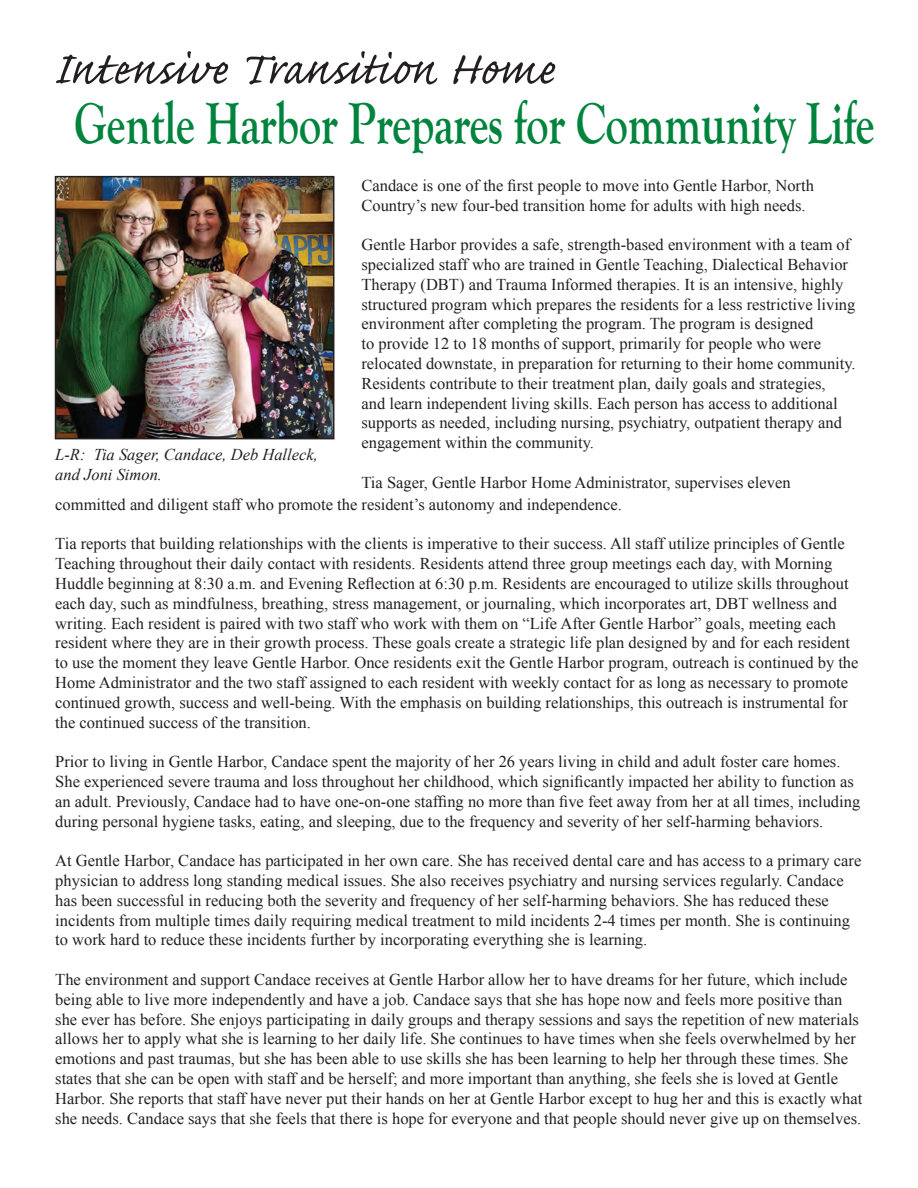
<style>
.page{position:relative;width:918px;height:1188px;background:#fff}
.page>*{position:absolute;margin:0;border:0;box-sizing:border-box;transform-origin:0 0}
.t1{font:700 60px "Goudy Old Style T";letter-spacing:-.01em;color:#00843d;scale:.75 1}
.t2{font:59.4px "Caflisch Script Pro";color:#231f20}
.t3{font:16.5px/19.8px "Times New Roman";color:#231f20}
.t4{font:italic 16.5px/19.8px "Times New Roman";color:#231f20}
</style>
<div class="page">
<img style="left:58px;top:179px;width:273px;height:257px">
<div style="left:55px;top:176px;width:279px;height:263px;border:2px solid #231f20"></div>
<p class="t2" style="left:53px;top:38px;width:501px">Intensive Transition Home</p>
<p class="t1" style="left:74px;top:90px;width:1069px">Gentle Harbor Prepares for Community Life</p>
<p class="t3" style="left:361px;top:175px;width:454px">Candace is one of the first people to move into Gentle Harbor, North<br>Country’s new four-bed transition home for adults with high needs.</p>
<p class="t3" style="left:361px;top:235px;width:496px">Gentle Harbor provides a safe, strength-based environment with a team of specialized staff who are trained in Gentle Teaching, Dialectical Behavior Therapy (DBT) and Trauma Informed therapies. It is an intensive, highly structured program which prepares the residents for a less restrictive living environment after completing the program. The program is designed<br>to provide 12 to 18 months of support, primarily for people who were relocated downstate, in preparation for returning to their home community.</p>
<p class="t3" style="left:361px;top:373px;width:482px">Residents contribute to their treatment plan, daily goals and strategies, and learn independent living skills. Each person has access to additional supports as needed, including nursing, psychiatry, outpatient therapy and engagement within the community.</p>
<p class="t3" style="left:55px;top:471px;width:737px;line-height:21.9px;text-indent:306px">Tia Sager, Gentle Harbor Home Administrator, supervises eleven committed and diligent staff who promote the resident’s autonomy and independence.</p>
<p class="t3" style="left:55px;top:534px;width:805px">Tia reports that building relationships with the clients is imperative to their success. All staff utilize principles of Gentle Teaching throughout their daily contact with residents. Residents attend three group meetings each day, with Morning Huddle beginning at 8:30 a.m. and Evening Reflection at 6:30 p.m. Residents are encouraged to utilize skills throughout each day, such as mindfulness, breathing, stress management, or journaling, which incorporates art, DBT wellness and writing. Each resident is paired with two staff who work with them on “Life After Gentle Harbor” goals, meeting each resident where they are in their growth process. These goals create a strategic life plan designed by and for each resident to use the moment they leave Gentle Harbor. Once residents exit the Gentle Harbor program, outreach is continued by the Home Administrator and the two staff assigned to each resident with weekly contact for as long as necessary to promote continued growth, success and well-being. With the emphasis on building relationships, this outreach is instrumental for the continued success of the transition.</p>
<p class="t3" style="left:55px;top:751px;width:806px">Prior to living in Gentle Harbor, Candace spent the majority of her 26 years living in child and adult foster care homes.<br>She experienced severe trauma and loss throughout her childhood, which significantly impacted her ability to function as an adult. Previously, Candace had to have one-on-one staffing no more than five feet away from her at all times, including during personal hygiene tasks, eating, and sleeping, due to the frequency and severity of her self-harming behaviors.</p>
<p class="t3" style="left:55px;top:850px;width:808px">At Gentle Harbor, Candace has participated in her own care. She has received dental care and has access to a primary care physician to address long standing medical issues. She also receives psychiatry and nursing services regularly. Candace has been successful in reducing both the severity and frequency of her self-harming behaviors. She has reduced these incidents from multiple times daily requiring medical treatment to mild incidents 2-4 times per month. She is continuing to work hard to reduce these incidents further by incorporating everything she is learning.</p>
<p class="t3" style="left:55px;top:969px;width:809px">The environment and support Candace receives at Gentle Harbor allow her to have dreams for her future, which include being able to live more independently and have a job. Candace says that she has hope now and feels more positive than she ever has before. She enjoys participating in daily groups and therapy sessions and says the repetition of new materials allows her to apply what she is learning to her daily life. She continues to have times when she feels overwhelmed by her emotions and past traumas, but she has been able to use skills she has been learning to help her through these times. She states that she can be open with staff and be herself; and more important than anything, she feels she is loved at Gentle Harbor. She reports that staff have never put their hands on her at Gentle Harbor except to hug her and this is exactly what she needs. Candace says that she feels that there is hope for everyone and that people should never give up on themselves.</p>
<p class="t4" style="left:55px;top:444px;width:264px">L-R: Tia Sager, Candace, Deb Halleck, and Joni Simon.</p>
</div>
